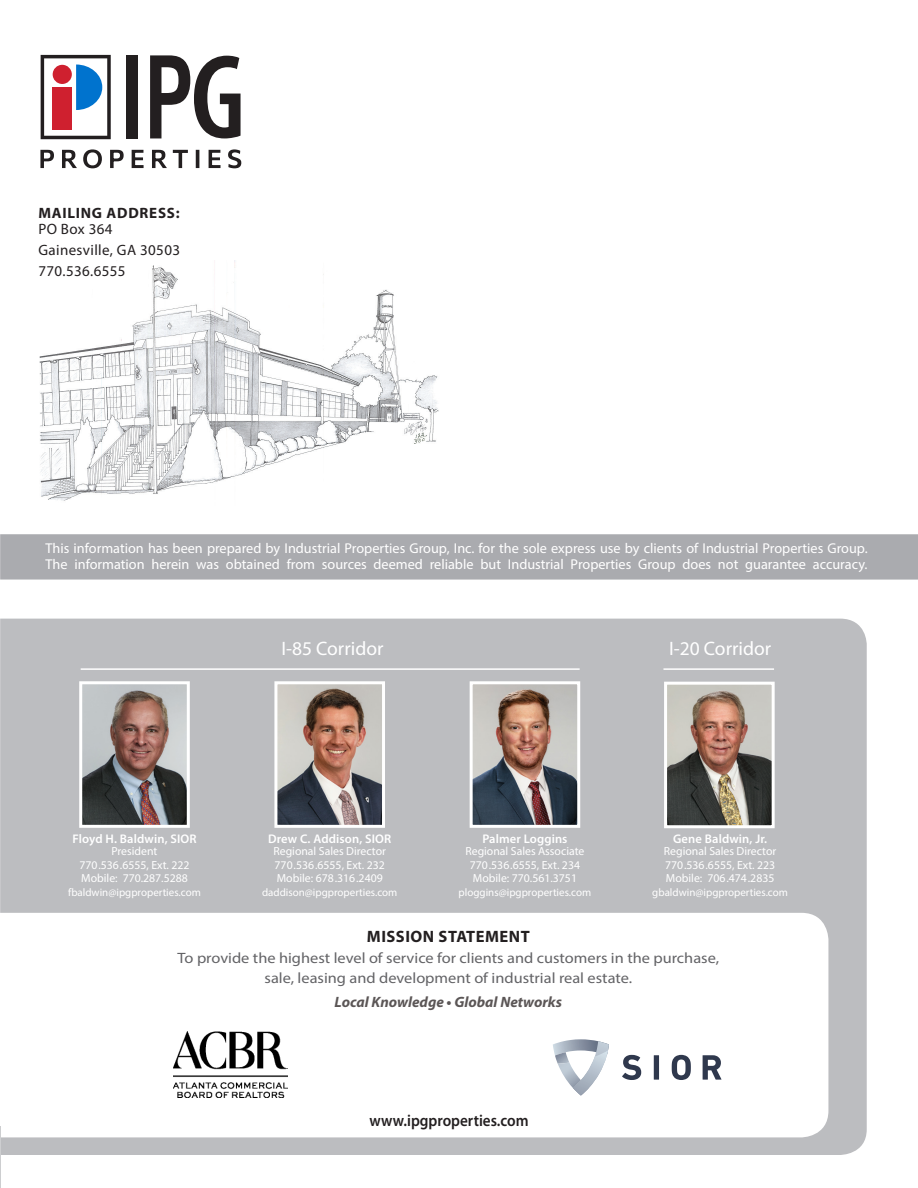
<style>
.page{position:relative;width:918px;height:1188px;background:#fff}
.page>*{position:absolute;margin:0;border:0;box-sizing:border-box;transform-origin:0 0}
.t1{font:19.5px "Myriad Pro";color:#fff}
.t2{font:600 16.5px "Myriad Pro";color:#231f20;scale:.92 1}
.t3{font:700 16.5px "Myriad Pro";letter-spacing:.03em;color:#231f20}
.t4{font:15px/19.5px "Myriad Pro";color:#636366;text-align:center;scale:1.09 1}
.t5{font:15px "Myriad Pro";letter-spacing:.025em;color:#231f20}
.t6{font:italic 700 15px "Myriad Pro";color:#5b5656}
.t7{font:700 15px "Myriad Pro";letter-spacing:.05em;color:#231f20}
.t8{font:14.25px/15.8px "Myriad Pro";color:#fff}
.t9{font:600 12.6px "Myriad Pro";letter-spacing:.01em;color:#fff}
.t10{font:11.7px "Myriad Pro";color:#fff}
.t11{font:10.95px "Myriad Pro";color:#fff}
</style>
<div class="page">
<div style="left:0;top:534px;width:918px;height:46px;background:#aaabaf"></div>
<img style="left:39px;top:260px;width:400px;height:241px">
<div style="left:0;top:619px;width:867px;height:536px;background:#bcbdc0"></div>
<svg style="left:0;top:913px;width:828px;height:224px"></svg>
<img style="left:173px;top:1031px;width:115px;height:66px">
<svg style="left:553px;top:1039px;width:56px;height:57px"></svg>
<svg style="left:622px;top:1055px;width:19px;height:25px"></svg>
<div style="left:654px;top:1055px;width:5px;height:25px;background:#2f384d"></div>
<svg style="left:672px;top:1055px;width:19px;height:25px"></svg>
<svg style="left:703px;top:1055px;width:18px;height:25px"></svg>
<hr style="left:0;top:1127px;width:1px;height:61px;background:#cdced0">
<img style="left:83px;top:685px;width:103px;height:139px">
<div style="left:79px;top:681px;width:111px;height:147px;border:3px solid #fff"></div>
<img style="left:278px;top:685px;width:103px;height:139px">
<div style="left:274px;top:681px;width:111px;height:147px;border:3px solid #fff"></div>
<img style="left:668px;top:686px;width:103px;height:138px">
<div style="left:664px;top:682px;width:111px;height:146px;border:3px solid #fff"></div>
<img style="left:474px;top:685px;width:102px;height:139px">
<div style="left:470px;top:681px;width:110px;height:147px;border:3px solid #fff"></div>
<hr style="left:81px;top:668px;width:499px;height:2px;background:#fff">
<hr style="left:663px;top:668px;width:111px;height:2px;background:#fff">
<svg style="left:41px;top:55px;width:70px;height:84px"></svg>
<div style="left:127px;top:55px;width:11px;height:83px;background:#231f20"></div>
<svg style="left:150px;top:55px;width:91px;height:83px"></svg>
<svg style="left:40px;top:150px;width:14px;height:18px"></svg>
<svg style="left:62px;top:150px;width:15px;height:18px"></svg>
<svg style="left:83px;top:149px;width:19px;height:19px"></svg>
<svg style="left:110px;top:150px;width:14px;height:18px"></svg>
<svg style="left:132px;top:150px;width:12px;height:18px"></svg>
<svg style="left:152px;top:150px;width:15px;height:18px"></svg>
<svg style="left:173px;top:150px;width:15px;height:18px"></svg>
<svg style="left:196px;top:150px;width:3px;height:18px"></svg>
<svg style="left:209px;top:150px;width:12px;height:18px"></svg>
<svg style="left:228px;top:149px;width:13px;height:19px"></svg>
<p class="t7" style="left:38px;top:203px;width:143px">MAILING ADDRESS:</p>
<p class="t5" style="left:38px;top:220px;width:76px">PO Box 364</p>
<p class="t5" style="left:38px;top:241px;width:143px">Gainesville, GA 30503</p>
<p class="t5" style="left:38px;top:262px;width:89px">770.536.6555</p>
<p class="t8" style="left:46px;top:540px;width:824px">This information has been prepared by Industrial Properties Group, Inc. for the sole express use by clients of Industrial Properties Group.<br>The information herein was obtained from sources deemed reliable but Industrial Properties Group does not guarantee accuracy.</p>
<p class="t1" style="left:281px;top:636px;width:104px">I-85 Corridor</p>
<p class="t1" style="left:669px;top:636px;width:104px">I-20 Corridor</p>
<p class="t9" style="left:72px;top:830px;width:126px">Floyd H. Baldwin, SIOR</p>
<p class="t10" style="left:112px;top:844px;width:47px">President</p>
<p class="t10" style="left:79px;top:858px;width:112px">770.536.6555, Ext. 222</p>
<p class="t10" style="left:81px;top:871px;width:108px">Mobile: 770.287.5288</p>
<p class="t11" style="left:68px;top:885px;width:134px">fbaldwin@ipgproperties.com</p>
<p class="t9" style="left:268px;top:830px;width:125px">Drew C. Addison, SIOR</p>
<p class="t10" style="left:273px;top:844px;width:114px">Regional Sales Director</p>
<p class="t10" style="left:275px;top:858px;width:112px">770.536.6555, Ext. 232</p>
<p class="t10" style="left:277px;top:871px;width:108px">Mobile: 678.316.2409</p>
<p class="t11" style="left:262px;top:885px;width:137px">daddison@ipgproperties.com</p>
<p class="t9" style="left:482px;top:830px;width:87px">Palmer Loggins</p>
<p class="t10" style="left:465px;top:844px;width:120px">Regional Sales Associate</p>
<p class="t10" style="left:470px;top:858px;width:112px">770.536.6555, Ext. 234</p>
<p class="t10" style="left:473px;top:871px;width:106px">Mobile: 770.561.3751</p>
<p class="t11" style="left:459px;top:885px;width:134px">ploggins@ipgproperties.com</p>
<p class="t9" style="left:673px;top:830px;width:96px">Gene Baldwin, Jr.</p>
<p class="t10" style="left:664px;top:844px;width:114px">Regional Sales Director</p>
<p class="t10" style="left:665px;top:858px;width:112px">770.536.6555, Ext. 223</p>
<p class="t10" style="left:666px;top:871px;width:110px">Mobile: 706.474.2835</p>
<p class="t11" style="left:652px;top:885px;width:137px">gbaldwin@ipgproperties.com</p>
<p class="t3" style="left:367px;top:926px;width:164px">MISSION STATEMENT</p>
<p class="t4" style="left:178px;top:948px;width:498px">To provide the highest level of service for clients and customers in the purchase, sale, leasing and development of industrial real estate.</p>
<p class="t6" style="left:335px;top:992px;width:229px">Local Knowledge • Global Networks</p>
<p class="t2" style="left:370px;top:1110px;width:174px">www.ipgproperties.com</p>
</div>
